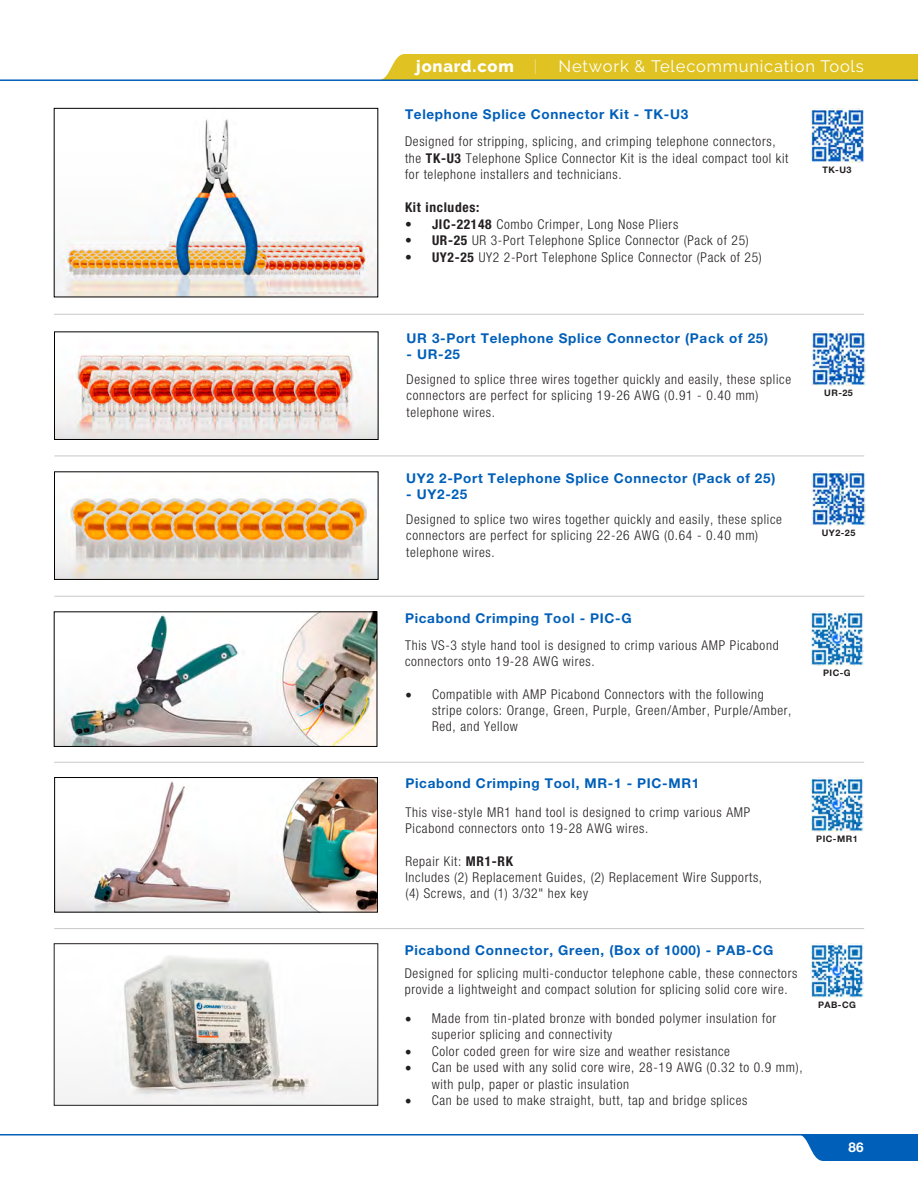
<style>
.page{position:relative;width:918px;height:1188px;background:#fff}
.page>*{position:absolute;margin:0;border:0;box-sizing:border-box;transform-origin:0 0}
.t1{font:16.5px "Raleway";letter-spacing:.05em;color:#fff}
.t2{font:800 16.5px "Raleway";letter-spacing:.05em;color:#fff}
.t3{font:300 condensed 13.5px/16.5px "Helvetica Neue";letter-spacing:.05em;color:#231f20}
.t4{font:700 13.5px "Helvetica Neue";letter-spacing:.05em;color:#005fb9}
.t5{font:700 condensed 13.5px "Helvetica Neue";letter-spacing:.05em;color:#231f20}
.t6{font:700 13.5px "Helvetica Neue";color:#fff}
.t7{font:700 9px "Helvetica Neue";letter-spacing:.05em;color:#231f20}
.s1{font-weight:100}
.s2{font-weight:700}
.s3{font-family:"Minion Pro";font-weight:400;font-stretch:normal;font-size:18px}
</style>
<div class="page">
<img style="left:56px;top:353px;width:320px;height:85px">
<div style="left:54px;top:332px;width:324px;height:108px;border:1px solid #000"></div>
<img style="left:812px;top:332px;width:54px;height:54px">
<img style="left:56px;top:496px;width:320px;height:82px">
<div style="left:54px;top:472px;width:324px;height:108px;border:1px solid #000"></div>
<img style="left:812px;top:472px;width:54px;height:54px">
<hr style="left:54px;top:928px;width:810px;height:1px;background:#c7c8ca">
<hr style="left:54px;top:762px;width:810px;height:1px;background:#c7c8ca">
<hr style="left:54px;top:596px;width:810px;height:1px;background:#c7c8ca">
<hr style="left:54px;top:456px;width:810px;height:1px;background:#c7c8ca">
<img style="left:810px;top:944px;width:54px;height:54px">
<img style="left:56px;top:956px;width:320px;height:148px">
<div style="left:54px;top:944px;width:324px;height:162px;border:1px solid #231f20"></div>
<img style="left:56px;top:614px;width:319px;height:131px">
<div style="left:54px;top:612px;width:323px;height:135px;border:1px solid #000"></div>
<img style="left:810px;top:612px;width:54px;height:54px">
<img style="left:56px;top:779px;width:320px;height:131px">
<div style="left:54px;top:777px;width:324px;height:135px;border:1px solid #000"></div>
<img style="left:810px;top:777px;width:54px;height:54px">
<img style="left:56px;top:119px;width:320px;height:176px">
<div style="left:54px;top:108px;width:324px;height:189px;border:1px solid #000"></div>
<img style="left:810px;top:108px;width:54px;height:54px">
<hr style="left:54px;top:314px;width:810px;height:1px;background:#c7c8ca">
<div style="left:383px;top:54px;width:535px;height:25px;background:#e0c322"></div>
<hr style="left:0;top:79px;width:918px;height:2px;background:#005fb9">
<svg style="left:797px;top:1135px;width:121px;height:26px;background:#1c70c0"></svg>
<hr style="left:0;top:1134px;width:918px;height:1px;background:#005fb9">
<p class="t2" style="left:416px;top:57px;width:122px">jonard.com <span class="s1">|</span></p>
<p class="t1" style="left:559px;top:57px;width:307px">Network &amp; Telecommunication Tools</p>
<p class="t4" style="left:405px;top:106px;width:285px">Telephone Splice Connector Kit - TK-U3</p>
<p class="t3" style="left:405px;top:133px;width:385px">Designed for stripping, splicing, and crimping telephone connectors, the <span class="s2">TK-U3</span> Telephone Splice Connector Kit is the ideal compact tool kit for telephone installers and technicians.</p>
<p class="t5" style="left:405px;top:199px;width:76px">Kit includes:</p>
<p class="t3" style="left:405px;top:216px;width:275px"><span class="s2">• JIC-22148</span> Combo Crimper, Long Nose Pliers</p>
<p class="t3" style="left:405px;top:232px;width:345px"><span class="s2">• UR-25</span> UR 3-Port Telephone Splice Connector (Pack of 25)</p>
<p class="t3" style="left:405px;top:249px;width:358px"><span class="s2">• UY2-25</span> UY2 2-Port Telephone Splice Connector (Pack of 25)</p>
<p class="t7" style="left:822px;top:164px;width:31px">TK-U3</p>
<p class="t4" style="left:407px;top:330px;width:363px">UR 3-Port Telephone Splice Connector (Pack of 25)</p>
<p class="t4" style="left:407px;top:346px;width:55px">- UR-25</p>
<p class="t3" style="left:407px;top:371px;width:386px">Designed to splice three wires together quickly and easily, these splice connectors are perfect for splicing 19-26 AWG (0.91 - 0.40 mm) telephone wires.</p>
<p class="t4" style="left:406px;top:469px;width:371px">UY2 2-Port Telephone Splice Connector (Pack of 25)</p>
<p class="t4" style="left:406px;top:486px;width:62px">- UY2-25</p>
<p class="t3" style="left:406px;top:511px;width:377px">Designed to splice two wires together quickly and easily, these splice connectors are perfect for splicing 22-26 AWG (0.64 - 0.40 mm) telephone wires.</p>
<p class="t7" style="left:824px;top:387px;width:30px">UR-25</p>
<p class="t7" style="left:822px;top:527px;width:35px">UY2-25</p>
<p class="t4" style="left:405px;top:610px;width:228px">Picabond Crimping Tool - PIC-G</p>
<p class="t3" style="left:405px;top:637px;width:375px">This VS-3 style hand tool is designed to crimp various AMP Picabond connectors onto 19-28 AWG wires.</p>
<p class="t3" style="left:432px;top:686px;width:361px;text-indent:-27px"><span class="s3">•</span> Compatible with AMP Picabond Connectors with the following stripe colors: Orange, Green, Purple, Green/Amber, Purple/Amber,<br>Red, and Yellow</p>
<p class="t7" style="left:823px;top:667px;width:29px">PIC-G</p>
<p class="t4" style="left:405px;top:775px;width:295px">Picabond Crimping Tool, MR-1 - PIC-MR1</p>
<p class="t3" style="left:405px;top:804px;width:346px">This vise-style MR1 hand tool is designed to crimp various AMP<br>Picabond connectors onto 19-28 AWG wires.</p>
<p class="t3" style="left:405px;top:853px;width:109px">Repair Kit: <span class="s2">MR1-RK</span></p>
<p class="t3" style="left:405px;top:869px;width:358px">Includes (2) Replacement Guides, (2) Replacement Wire Supports, (4) Screws, and (1) 3/32" hex key</p>
<p class="t7" style="left:816px;top:833px;width:43px">PIC-MR1</p>
<p class="t4" style="left:405px;top:941px;width:370px">Picabond Connector, Green, (Box of 1000) - PAB-CG</p>
<p class="t3" style="left:405px;top:964px;width:394px">Designed for splicing multi-conductor telephone cable, these connectors provide a lightweight and compact solution for splicing solid core wire.</p>
<p class="t3" style="left:432px;top:1010px;width:346px;text-indent:-27px"><span class="s3">•</span> Made from tin-plated bronze with bonded polymer insulation for superior splicing and connectivity</p>
<p class="t3" style="left:405px;top:1043px;width:327px"><span class="s3">•</span> Color coded green for wire size and weather resistance</p>
<p class="t3" style="left:432px;top:1059px;width:373px;text-indent:-27px"><span class="s3">•</span> Can be used with any solid core wire, 28-19 AWG (0.32 to 0.9 mm), with pulp, paper or plastic insulation</p>
<p class="t3" style="left:405px;top:1092px;width:344px"><span class="s3">•</span> Can be used to make straight, butt, tap and bridge splices</p>
<p class="t7" style="left:818px;top:999px;width:39px">PAB-CG</p>
<p class="t6" style="left:849px;top:1139px;width:17px">86</p>
</div>
